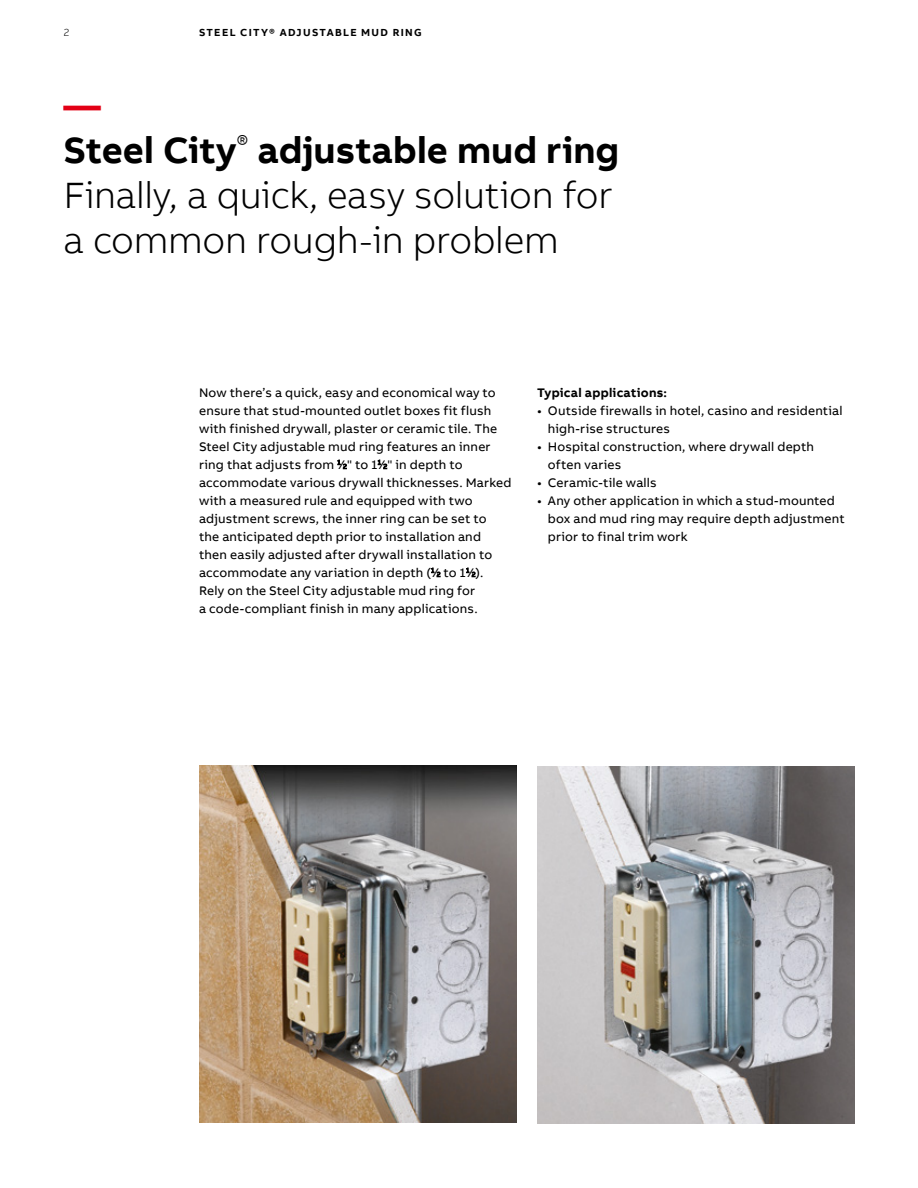
<style>
.page{position:relative;width:918px;height:1188px;background:#fff}
.page>*{position:absolute;margin:0;border:0;box-sizing:border-box;transform-origin:0 0}
.t1{font:300 37.5px/45px "AB Bvoice";letter-spacing:-.01em;color:#000}
.t2{font:12.75px/18px "AB Bvoice";letter-spacing:.015em;color:#000}
.t3{font:700 12.75px "AB Bvoice";letter-spacing:.02em;color:#000}
.t4{font:700 10.5px "AB Bvoice";letter-spacing:.13em;color:#000}
.t5{font:300 10.5px "AB Bvoice";color:#000}
.s1{font-weight:700;color:#e30015}
.s2{font-weight:700}
.s3{font-size:7.05px}
</style>
<div class="page">
<svg style="left:338px;top:460px;width:9px;height:9px"></svg>
<svg style="left:378px;top:460px;width:9px;height:9px"></svg>
<svg style="left:431px;top:568px;width:9px;height:9px"></svg>
<svg style="left:466px;top:568px;width:9px;height:9px"></svg>
<img style="left:199px;top:766px;width:317px;height:357px">
<img style="left:537px;top:766px;width:317px;height:357px">
<p class="t5" style="left:64px;top:26px;width:7px">2</p>
<p class="t4" style="left:199px;top:25px;width:224px">STEEL CITY® ADJUSTABLE MUD RING</p>
<h1 class="t1" style="left:64px;top:83px;width:557px"><span class="s1">—<br></span><span class="s2">Steel City</span><sup>®</sup> <span class="s2">adjustable mud ring<br></span>Finally, a quick, easy solution for a common rough-in problem</h1>
<p class="t2" style="left:199px;top:384px;width:314px">Now there’s a quick, easy and economical way to ensure that stud-mounted outlet boxes fit flush with finished drywall, plaster or ceramic tile. The Steel City adjustable mud ring features an inner ring that adjusts from <sup>1</sup>⁄<span class="s3">2</span>" to 1<sup>1</sup>⁄<span class="s3">2</span>" in depth to accommodate various drywall thicknesses. Marked with a measured rule and equipped with two adjustment screws, the inner ring can be set to<br>the anticipated depth prior to installation and then easily adjusted after drywall installation to accommodate any variation in depth (<sup>1</sup>⁄<span class="s3">2</span> to 1<sup>1</sup>⁄<span class="s3">2</span>).<br>Rely on the Steel City adjustable mud ring for<br>a code-compliant finish in many applications.</p>
<p class="t3" style="left:537px;top:384px;width:131px">Typical applications:</p>
<p class="t2" style="left:548px;top:402px;width:296px;text-indent:-11px">• Outside firewalls in hotel, casino and residential high-rise structures</p>
<p class="t2" style="left:548px;top:438px;width:268px;text-indent:-11px">• Hospital construction, where drywall depth often varies</p>
<p class="t2" style="left:537px;top:474px;width:121px">• Ceramic-tile walls</p>
<p class="t2" style="left:548px;top:492px;width:298px;text-indent:-11px">• Any other application in which a stud-mounted box and mud ring may require depth adjustment prior to final trim work</p>
</div>
